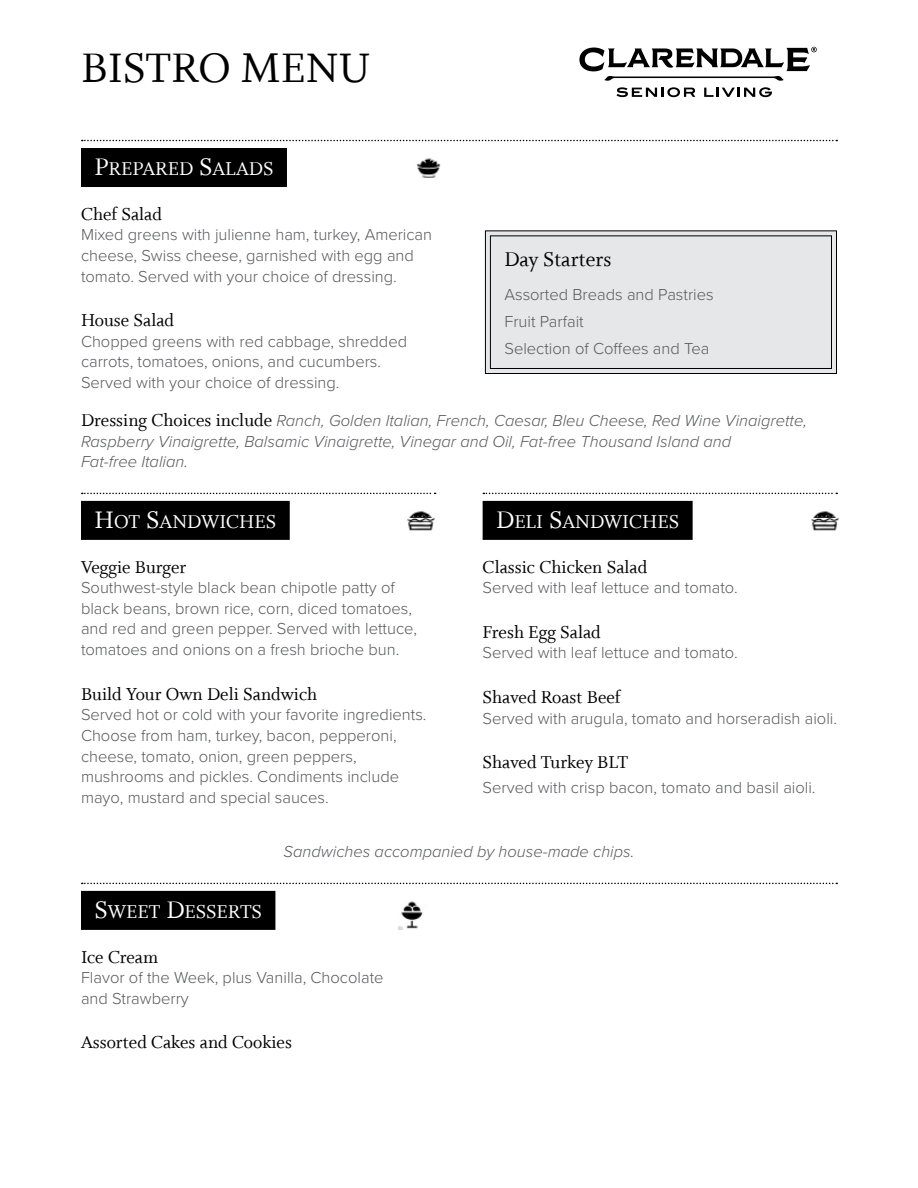
<style>
.page{position:relative;width:918px;height:1188px;background:#fff}
.page>*{position:absolute;margin:0;border:0;box-sizing:border-box;transform-origin:0 0}
.t1{font:46.5px "Whitman Roman LF";color:#000}
.t2{font:22.5px "Whitman Roman LF";color:#000}
.t3{font:21px "Whitman Roman LF";color:#fff}
.t4{font:19.5px "Whitman Roman LF";color:#000}
.t5{font:300 16.5px/20.7px "Proxima Nova";color:#58595b}
.t6{font:italic 300 16.5px/20.7px "Proxima Nova";color:#58595b}
.s1{font-size:27px}
.s2{font-family:"Whitman Roman LF";font-weight:400;font-style:normal;font-size:19.5px;color:#000}
</style>
<div class="page">
<svg style="left:82px;top:140px;width:755px;height:1px"></svg>
<div style="left:81px;top:148px;width:206px;height:39px;background:#000"></div>
<svg style="left:82px;top:493px;width:354px;height:1px"></svg>
<div style="left:81px;top:501px;width:209px;height:39px;background:#000"></div>
<svg style="left:483px;top:493px;width:354px;height:1px"></svg>
<div style="left:483px;top:501px;width:210px;height:39px;background:#000"></div>
<svg style="left:82px;top:883px;width:755px;height:1px"></svg>
<div style="left:81px;top:891px;width:194px;height:39px;background:#000"></div>
<div style="left:484px;top:230px;width:353px;height:144px;background:#e6e7e8"></div>
<div style="left:490px;top:235px;width:342px;height:134px;border:1px solid #000"></div>
<svg style="left:617px;top:87px;width:78px;height:10px"></svg>
<svg style="left:704px;top:87px;width:68px;height:10px"></svg>
<svg style="left:579px;top:47px;width:238px;height:34px"></svg>
<img style="left:399px;top:901px;width:24px;height:29px">
<img style="left:407px;top:511px;width:28px;height:20px">
<img style="left:811px;top:511px;width:28px;height:20px">
<img style="left:416px;top:158px;width:25px;height:20px">
<h1 class="t1" style="left:81px;top:42px;width:290px">BISTRO MENU</h1>
<p class="t3" style="left:94px;top:157px;width:178px"><span class="s1">P</span>REPARED <span class="s1">S</span>ALADS</p>
<p class="t4" style="left:81px;top:203px;width:82px">Chef Salad</p>
<p class="t5" style="left:81px;top:224px;width:353px">Mixed greens with julienne ham, turkey, American cheese, Swiss cheese, garnished with egg and tomato. Served with your choice of dressing.</p>
<p class="t4" style="left:81px;top:309px;width:95px">House Salad</p>
<p class="t5" style="left:81px;top:330px;width:328px">Chopped greens with red cabbage, shredded carrots, tomatoes, onions, and cucumbers.<br>Served with your choice of dressing.</p>
<p class="t6" style="left:81px;top:409px;width:727px"><span class="s2">Dressing Choices include</span> Ranch, Golden Italian, French, Caesar, Bleu Cheese, Red Wine Vinaigrette,<br>Raspberry Vinaigrette, Balsamic Vinaigrette, Vinegar and Oil, Fat-free Thousand Island and<br>Fat-free Italian.</p>
<h2 class="t2" style="left:504px;top:246px;width:109px">Day Starters</h2>
<p class="t5" style="left:504px;top:280px;width:211px;line-height:27.3px">Assorted Breads and Pastries<br>Fruit Parfait<br>Selection of Coffees and Tea</p>
<p class="t3" style="left:94px;top:510px;width:181px"><span class="s1">H</span>OT <span class="s1">S</span>ANDWICHES</p>
<p class="t4" style="left:81px;top:556px;width:107px">Veggie Burger</p>
<p class="t5" style="left:81px;top:576px;width:338px">Southwest-style black bean chipotle patty of black beans, brown rice, corn, diced tomatoes, and red and green pepper. Served with lettuce, tomatoes and onions on a fresh brioche bun.</p>
<p class="t4" style="left:81px;top:683px;width:238px">Build Your Own Deli Sandwich</p>
<p class="t5" style="left:81px;top:704px;width:347px">Served hot or cold with your favorite ingredients.<br>Choose from ham, turkey, bacon, pepperoni, cheese, tomato, onion, green peppers, mushrooms and pickles. Condiments include mayo, mustard and special sauces.</p>
<p class="t3" style="left:496px;top:510px;width:182px"><span class="s1">D</span>ELI <span class="s1">S</span>ANDWICHES</p>
<p class="t4" style="left:483px;top:556px;width:166px">Classic Chicken Salad</p>
<p class="t5" style="left:483px;top:576px;width:257px">Served with leaf lettuce and tomato.</p>
<p class="t4" style="left:483px;top:621px;width:120px">Fresh Egg Salad</p>
<p class="t5" style="left:483px;top:642px;width:257px">Served with leaf lettuce and tomato.</p>
<p class="t4" style="left:483px;top:686px;width:139px">Shaved Roast Beef</p>
<p class="t5" style="left:483px;top:707px;width:356px">Served with arugula, tomato and horseradish aioli.</p>
<p class="t4" style="left:483px;top:752px;width:147px">Shaved Turkey BLT</p>
<p class="t5" style="left:483px;top:776px;width:334px">Served with crisp bacon, tomato and basil aioli.</p>
<p class="t6" style="left:284px;top:840px;width:352px">Sandwiches accompanied by house-made chips.</p>
<p class="t3" style="left:94px;top:900px;width:167px"><span class="s1">S</span>WEET <span class="s1">D</span>ESSERTS</p>
<p class="t4" style="left:81px;top:946px;width:79px">Ice Cream</p>
<p class="t5" style="left:81px;top:966px;width:304px">Flavor of the Week, plus Vanilla, Chocolate and Strawberry</p>
<p class="t4" style="left:81px;top:1032px;width:213px">Assorted Cakes and Cookies</p>
</div>
